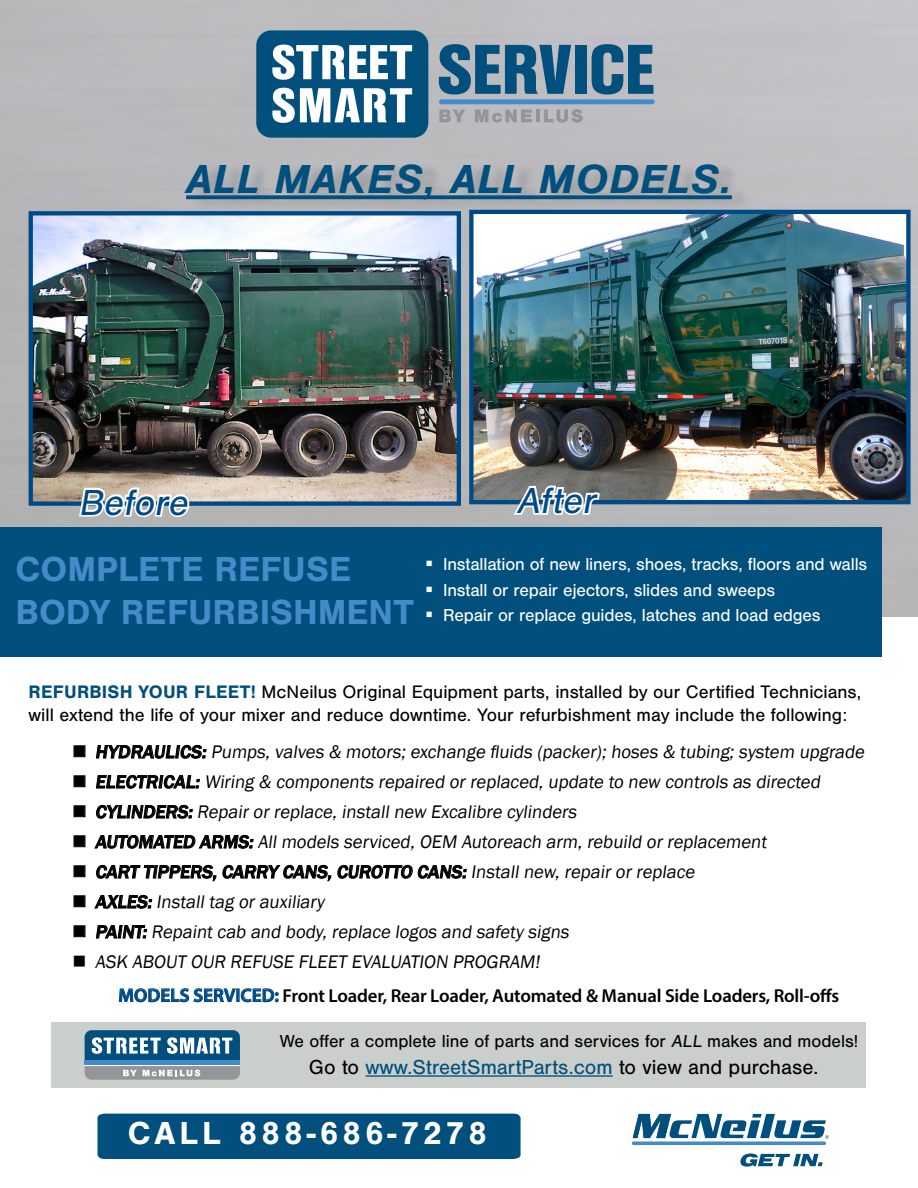
<style>
.page{position:relative;width:918px;height:1188px;background:#fff}
.page>*{position:absolute;margin:0;border:0;box-sizing:border-box;transform-origin:0 0}
.t1{font:italic 700 42px "Nimbus San";letter-spacing:.025em;color:#004f7d}
.t2{font:italic 37.5px "Nimbus San";color:#004987}
.t3{font:700 36px/43.2px "Nimbus San";color:#458bc9}
.t4{font:700 33px "Nimbus San";letter-spacing:.125em;color:#fff}
.t5{font:21px "Nimbus San";color:#004f7d}
.t6{font:18.75px/30px "Franklin Gothic";color:#000}
.t7{font:18.75px/22.5px "Nimbus San";color:#000}
.t8{font:600 18.75px "Myriad Pro";letter-spacing:-.01em;color:#000}
.t9{font:18px/25.5px "Nimbus San";letter-spacing:-.01em;color:#fff}
.t10{font:18px "Nimbus San";color:#000}
.s1{font-weight:700;color:#004f7d}
.s2{font-weight:500}
.s3{color:#004987}
.s4{color:#000}
</style>
<div class="page">
<div style="left:51px;top:1023px;width:815px;height:65px;background:#cbcfcb"></div>
<img style="left:0;top:0;width:918px;height:616px">
<div style="left:0;top:528px;width:882px;height:129px;background:#004f7d"></div>
<svg style="left:96px;top:745px;width:110px;height:14px"></svg>
<svg style="left:96px;top:775px;width:104px;height:14px"></svg>
<svg style="left:96px;top:805px;width:97px;height:14px"></svg>
<svg style="left:94px;top:834px;width:159px;height:15px"></svg>
<svg style="left:96px;top:864px;width:371px;height:18px"></svg>
<svg style="left:94px;top:895px;width:58px;height:14px"></svg>
<svg style="left:96px;top:925px;width:51px;height:14px"></svg>
<div style="left:98px;top:1114px;width:423px;height:45px;background:#004f7d"></div>
<hr style="left:365px;top:1075px;width:248px;height:2px;background:#004f7d">
<div style="left:191px;top:162px;width:562px;height:51px;background:#939598;opacity:.75"></div>
<svg style="left:186px;top:195px;width:546px;height:4px;background:#0f5781"></svg>
<svg style="left:85px;top:1030px;width:155px;height:50px"></svg>
<hr style="left:85px;top:1060px;width:155px;height:4px;background:#458bc9">
<img style="left:474px;top:215px;width:432px;height:284px">
<div style="left:469px;top:210px;width:442px;height:294px;border:4px solid #004987"></div>
<svg style="left:510px;top:480px;width:92px;height:37px"></svg>
<img style="left:34px;top:216px;width:422px;height:285px">
<div style="left:29px;top:211px;width:432px;height:295px;border:4px solid #004987"></div>
<svg style="left:77px;top:485px;width:115px;height:34px"></svg>
<svg style="left:439px;top:44px;width:132px;height:51px;background:#457795"></svg>
<div style="left:575px;top:45px;width:12px;height:49px;background:#004f7d"></div>
<svg style="left:592px;top:44px;width:61px;height:51px;background:#467796"></svg>
<svg style="left:439px;top:110px;width:26px;height:12px"></svg>
<svg style="left:475px;top:110px;width:57px;height:13px"></svg>
<hr style="left:536px;top:110px;width:4px;height:12px;background:#939598">
<svg style="left:544px;top:109px;width:39px;height:14px"></svg>
<div style="left:439px;top:99px;width:216px;height:5px;background:#448bca;border-radius:2px"></div>
<div style="left:256px;top:30px;width:172px;height:108px;background:#004f7d;border-radius:15px"></div>
<svg style="left:272px;top:45px;width:140px;height:35px"></svg>
<svg style="left:272px;top:88px;width:140px;height:35px"></svg>
<svg style="left:119px;top:988px;width:160px;height:15px"></svg>
<svg style="left:633px;top:1114px;width:196px;height:25px"></svg>
<svg style="left:632px;top:1141px;width:194px;height:4px"></svg>
<svg style="left:740px;top:1154px;width:83px;height:13px"></svg>
<svg style="left:74px;top:746px;width:11px;height:11px"></svg>
<svg style="left:74px;top:776px;width:11px;height:11px"></svg>
<svg style="left:74px;top:806px;width:11px;height:11px"></svg>
<svg style="left:74px;top:836px;width:11px;height:11px"></svg>
<svg style="left:74px;top:866px;width:11px;height:11px"></svg>
<svg style="left:74px;top:896px;width:11px;height:11px"></svg>
<svg style="left:74px;top:926px;width:11px;height:11px"></svg>
<h1 class="t1" style="left:186px;top:154px;width:547px">ALL MAKES, ALL MODELS.</h1>
<h2 class="t2" style="left:78px;top:482px;width:118px">Before</h2>
<h2 class="t2" style="left:516px;top:480px;width:88px">After</h2>
<h3 class="t3" style="left:16px;top:547px;width:400px">COMPLETE REFUSE<br>BODY REFURBISHMENT</h3>
<p class="t9" style="left:443px;top:552px;width:426px">Installation of new liners, shoes, tracks, floors and walls<br>Install or repair ejectors, slides and sweeps<br>Repair or replace guides, latches and load edges</p>
<p class="t7" style="left:29px;top:681px;width:834px"><span class="s1">REFURBISH YOUR FLEET!</span> McNeilus Original Equipment parts, installed by our Certified Technicians, will extend the life of your mixer and reduce downtime. Your refurbishment may include the following:</p>
<p class="t6" style="left:95px;top:737px;width:774px"><span class="s2">HYDRAULICS:</span> Pumps, valves &amp; motors; exchange fluids (packer); hoses &amp; tubing; system upgrade <span class="s2">ELECTRICAL:</span> Wiring &amp; components repaired or replaced, update to new controls as directed <span class="s2">CYLINDERS:</span> Repair or replace, install new Excalibre cylinders<br><span class="s2">AUTOMATED ARMS:</span> All models serviced, OEM Autoreach arm, rebuild or replacement<br><span class="s2">CART TIPPERS, CARRY CANS, CUROTTO CANS:</span> Install new, repair or replace<br><span class="s2">AXLES:</span> Install tag or auxiliary<br><span class="s2">PAINT:</span> Repaint cab and body, replace logos and safety signs<br>ASK ABOUT OUR REFUSE FLEET EVALUATION PROGRAM!</p>
<p class="t8" style="left:118px;top:983px;width:723px"><span class="s3">MODELS SERVICED:</span> Front Loader, Rear Loader, Automated &amp; Manual Side Loaders, Roll-offs</p>
<p class="t10" style="left:280px;top:1031px;width:580px">We offer a complete line of parts and services for ALL makes and models!</p>
<p class="t5" style="left:309px;top:1055px;width:511px"><span class="s4">Go to</span> www.StreetSmartParts.com <span class="s4">to view and purchase.</span></p>
<h3 class="t4" style="left:128px;top:1115px;width:361px">CALL 888-686-7278</h3>
</div>
